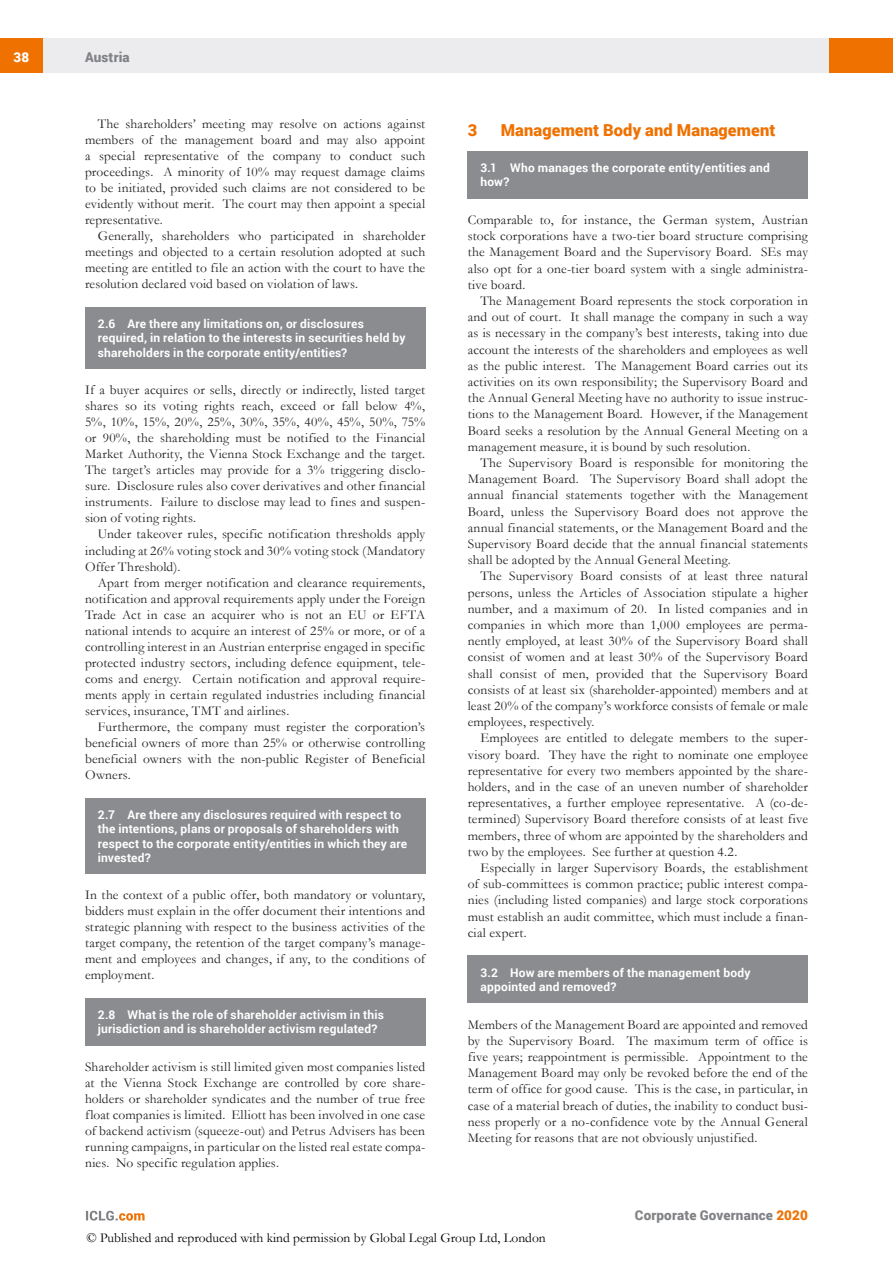
<style>
.page{position:relative;width:893px;height:1263px;background:#fff}
.page>*{position:absolute;margin:0;border:0;box-sizing:border-box;transform-origin:0 0}
.MS_Heading{font:900 16.5px "Roboto";letter-spacing:.01em;color:#ef7100}
.MS_Body_Text_-_Secon{font:13.5px/16.2px "Garamond";letter-spacing:.01em;color:#231f20;text-align:justify}
.MS_Body_Text_-_First{font:13.5px/16px "Garamond";letter-spacing:.01em;color:#231f20;text-align:justify}
.t1{font:13.5px "Garamond";color:#000}
.t2{font:900 13.5px "Roboto";letter-spacing:.015em;color:#808285}
.t3{font:900 13.5px "Roboto";color:#fff}
.MS_-_Question{font:700 12px/14.2px "Roboto";letter-spacing:.015em;color:#fff}
.MS_-_Question_follow{font:700 12px/14.4px "Roboto";letter-spacing:.015em;color:#fff}
.s1{color:#ef7100}
</style>
<div class="page">
<div style="left:43px;top:38px;width:786px;height:34px;background:#ececee"></div>
<div style="left:0;top:38px;width:43px;height:34px;background:#ef7100"></div>
<div style="left:829px;top:38px;width:64px;height:34px;background:#ef7100"></div>
<svg style="left:86px;top:1211px;width:59px;height:9px"></svg>
<div style="left:468px;top:151px;width:340px;height:47px;background:#8a8c8f"></div>
<div style="left:468px;top:955px;width:340px;height:48px;background:#8a8c8f"></div>
<div style="left:85px;top:307px;width:340px;height:61px;background:#8a8c8f"></div>
<div style="left:85px;top:798px;width:340px;height:75px;background:#8a8c8f"></div>
<div style="left:85px;top:998px;width:340px;height:47px;background:#8a8c8f"></div>
<p class="t3" style="left:13px;top:48px;width:17px">38</p>
<p class="t2" style="left:85px;top:48px;width:46px">Austria</p>
<p class="MS_Body_Text_-_Secon" style="left:85px;top:115px;width:342px;text-indent:13px">The shareholders’ meeting may resolve on actions against members of the management board and may also appoint a special representative of the company to conduct such proceedings. A minority of 10% may request damage claims to be initiated, provided such claims are not considered to be evidently without merit. The court may then appoint a special representative.</p>
<p class="MS_Body_Text_-_Secon" style="left:85px;top:228px;width:342px;text-indent:13px">Generally, shareholders who participated in shareholder meetings and objected to a certain resolution adopted at such meeting are entitled to file an action with the court to have the resolution declared void based on violation of laws.</p>
<p class="MS_-_Question" style="left:98px;top:316px;width:309px">2.6 Are there any limitations on, or disclosures required, in relation to the interests in securities held by shareholders in the corporate entity/entities?</p>
<p class="MS_Body_Text_-_First" style="left:85px;top:381px;width:342px">If a buyer acquires or sells, directly or indirectly, listed target shares so its voting rights reach, exceed or fall below 4%, 5%, 10%, 15%, 20%, 25%, 30%, 35%, 40%, 45%, 50%, 75% or 90%, the shareholding must be notified to the Financial Market Authority, the Vienna Stock Exchange and the target.<br>The target’s articles may provide for a 3% triggering disclo&shy;sure. Disclosure rules also cover derivatives and other financial instruments. Failure to disclose may lead to fines and suspen&shy;sion of voting rights.</p>
<p class="MS_Body_Text_-_Secon" style="left:85px;top:526px;width:342px;text-indent:13px">Under takeover rules, specific notification thresholds apply including at 26% voting stock and 30% voting stock (Mandatory Offer Threshold).</p>
<p class="MS_Body_Text_-_Secon" style="left:85px;top:574px;width:342px;text-indent:13px">Apart from merger notification and clearance requirements, notification and approval requirements apply under the Foreign Trade Act in case an acquirer who is not an EU or EFTA national intends to acquire an interest of 25% or more, or of a controlling interest in an Austrian enterprise engaged in specific protected industry sectors, including defence equipment, tele&shy;coms and energy. Certain notification and approval require&shy;ments apply in certain regulated industries including financial services, insurance, TMT and airlines.</p>
<p class="MS_Body_Text_-_Secon" style="left:85px;top:718px;width:342px;text-indent:13px">Furthermore, the company must register the corporation’s beneficial owners of more than 25% or otherwise controlling beneficial owners with the non-public Register of Beneficial Owners.</p>
<p class="MS_-_Question" style="left:98px;top:807px;width:311px">2.7 Are there any disclosures required with respect to the intentions, plans or proposals of shareholders with respect to the corporate entity/entities in which they are invested?</p>
<p class="MS_Body_Text_-_First" style="left:85px;top:886px;width:342px">In the context of a public offer, both mandatory or voluntary, bidders must explain in the offer document their intentions and strategic planning with respect to the business activities of the target company, the retention of the target company’s manage&shy;ment and employees and changes, if any, to the conditions of employment.</p>
<p class="MS_-_Question" style="left:98px;top:1007px;width:288px">2.8 What is the role of shareholder activism in this jurisdiction and is shareholder activism regulated?</p>
<p class="MS_Body_Text_-_First" style="left:85px;top:1058px;width:342px">Shareholder activism is still limited given most companies listed at the Vienna Stock Exchange are controlled by core share&shy;holders or shareholder syndicates and the number of true free float companies is limited. Elliott has been involved in one case of backend activism (squeeze-out) and Petrus Advisers has been running campaigns, in particular on the listed real estate compa&shy;nies. No specific regulation applies.</p>
<p class="MS_Heading" style="left:468px;top:119px;width:11px">3</p>
<p class="MS_Heading" style="left:501px;top:119px;width:276px">Management Body and Management</p>
<p class="MS_-_Question_follow" style="left:480px;top:160px;width:291px">3.1 Who manages the corporate entity/entities and how?</p>
<p class="MS_Body_Text_-_First" style="left:468px;top:211px;width:342px">Comparable to, for instance, the German system, Austrian stock corporations have a two-tier board structure comprising the Management Board and the Supervisory Board. SEs may also opt for a one-tier board system with a single administra&shy;tive board.</p>
<p class="MS_Body_Text_-_Secon" style="left:468px;top:292px;width:342px;text-indent:13px">The Management Board represents the stock corporation in and out of court. It shall manage the company in such a way as is necessary in the company’s best interests, taking into due account the interests of the shareholders and employees as well as the public interest. The Management Board carries out its activities on its own responsibility; the Supervisory Board and the Annual General Meeting have no authority to issue instruc&shy;tions to the Management Board. However, if the Management Board seeks a resolution by the Annual General Meeting on a management measure, it is bound by such resolution.</p>
<p class="MS_Body_Text_-_Secon" style="left:468px;top:454px;width:342px;text-indent:13px">The Supervisory Board is responsible for monitoring the Management Board. The Supervisory Board shall adopt the annual financial statements together with the Management Board, unless the Supervisory Board does not approve the annual financial statements, or the Management Board and the Supervisory Board decide that the annual financial statements shall be adopted by the Annual General Meeting.</p>
<p class="MS_Body_Text_-_Secon" style="left:468px;top:568px;width:342px;text-indent:13px">The Supervisory Board consists of at least three natural persons, unless the Articles of Association stipulate a higher number, and a maximum of 20. In listed companies and in companies in which more than 1,000 employees are perma&shy;nently employed, at least 30% of the Supervisory Board shall consist of women and at least 30% of the Supervisory Board shall consist of men, provided that the Supervisory Board consists of at least six (shareholder-appointed) members and at least 20% of the company’s workforce consists of female or male employees, respectively.</p>
<p class="MS_Body_Text_-_Secon" style="left:468px;top:730px;width:342px;text-indent:13px">Employees are entitled to delegate members to the super&shy;visory board. They have the right to nominate one employee representative for every two members appointed by the share&shy;holders, and in the case of an uneven number of shareholder representatives, a further employee representative. A (co-de&shy;termined) Supervisory Board therefore consists of at least five members, three of whom are appointed by the shareholders and two by the employees. See further at question 4.2.</p>
<p class="MS_Body_Text_-_Secon" style="left:468px;top:859px;width:342px;text-indent:13px">Especially in larger Supervisory Boards, the establishment of sub-committees is common practice; public interest compa&shy;nies (including listed companies) and large stock corporations must establish an audit committee, which must include a finan&shy;cial expert.</p>
<p class="MS_-_Question" style="left:480px;top:965px;width:272px">3.2 How are members of the management body appointed and removed?</p>
<p class="MS_Body_Text_-_First" style="left:468px;top:1016px;width:342px">Members of the Management Board are appointed and removed by the Supervisory Board. The maximum term of office is five years; reappointment is permissible. Appointment to the Management Board may only be revoked before the end of the term of office for good cause. This is the case, in particular, in case of a material breach of duties, the inability to conduct busi&shy;ness properly or a no-confidence vote by the Annual General Meeting for reasons that are not obviously unjustified.</p>
<p class="t2" style="left:635px;top:1206px;width:175px">Corporate Governance <span class="s1">2020</span></p>
<p class="t1" style="left:86px;top:1228px;width:461px">© Published and reproduced with kind permission by Global Legal Group Ltd, London</p>
</div>
